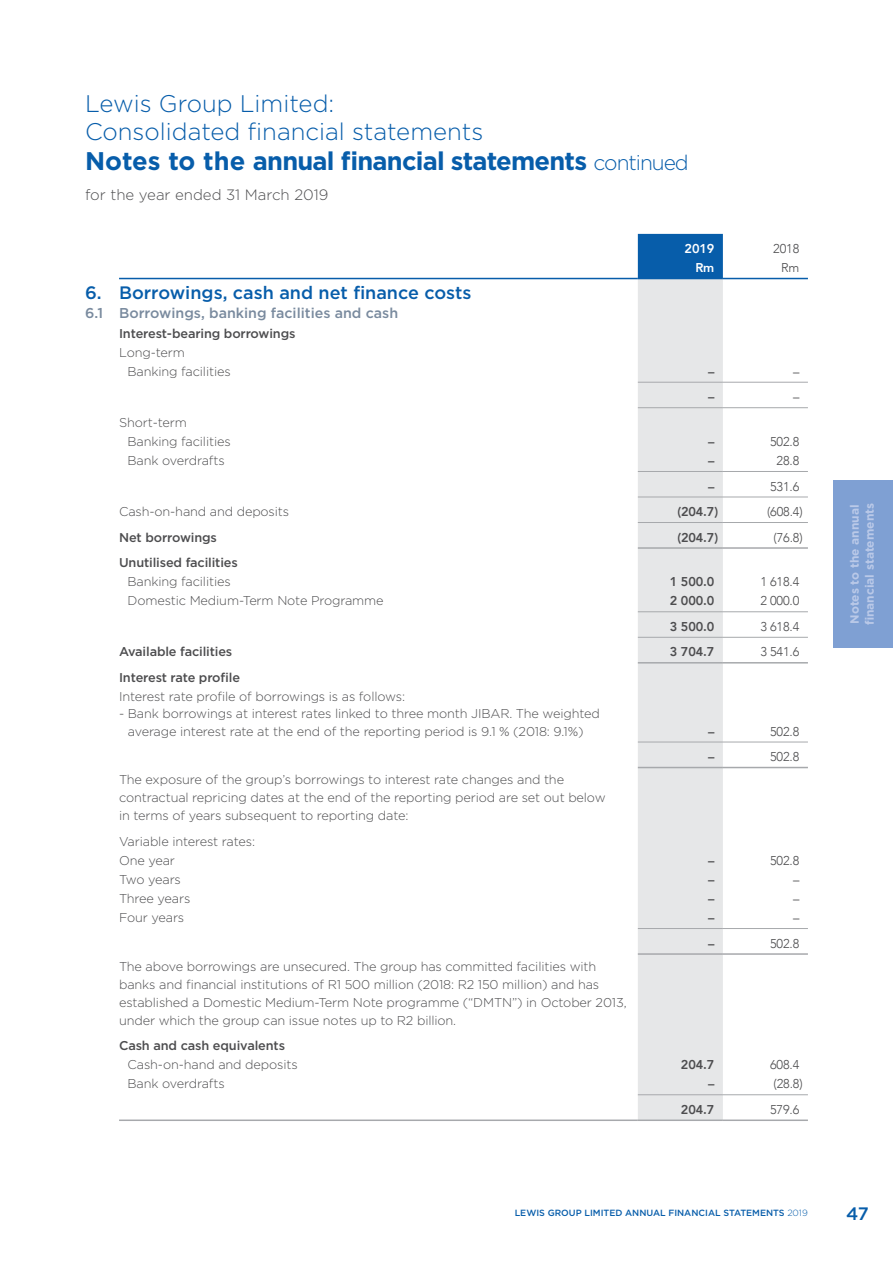
<style>
.page{position:relative;width:893px;height:1263px;background:#fff}
.page>*{position:absolute;margin:0;border:0;box-sizing:border-box;transform-origin:0 0}
.t1{font:700 25.5px "Gotham";letter-spacing:-.03em;color:#075daa}
.t2{font:300 24px/28.2px "Gotham";color:#075daa}
.t3{font:500 18px "Gotham";color:#075daa}
.t4{font:300 15px "Gotham";color:#4d4d4f}
.t5{font:500 14.25px "Gotham";color:#798a9e}
.t6{font:300 12.75px/18px "Gotham";letter-spacing:-.01em;color:#4d4d4f}
.t7{font:500 12.75px "Gotham";letter-spacing:-.01em;color:#4d4d4f}
.t8{font:300 12.75px "Avenir";letter-spacing:-.01em;color:#4d4d4f}
.t9{font:800 12.75px "Avenir";letter-spacing:-.01em;color:#4d4d4f}
.t10{font:800 12.75px "Avenir";letter-spacing:-.01em;color:#fff}
.t11{font:700 12px/15px "Gotham";color:#bac9e8}
.t12{font:500 9px "Gotham";color:#075daa}
.s1{font-weight:300;font-size:21px}
.s2{font-weight:300}
</style>
<div class="page">
<div style="left:833px;top:480px;width:60px;height:168px;background:#7fa0d3"></div>
<div style="left:638px;top:234px;width:85px;height:44px;background:#075daa"></div>
<div style="left:638px;top:279px;width:85px;height:840px;background:#e6e7e8"></div>
<hr style="left:119px;top:278px;width:519px;height:1px;background:#075daa">
<hr style="left:638px;top:278px;width:85px;height:1px;background:#075daa">
<hr style="left:723px;top:278px;width:85px;height:1px;background:#075daa">
<hr style="left:119px;top:1119px;width:519px;height:2px;background:#a7a9ac">
<hr style="left:638px;top:1119px;width:85px;height:2px;background:#a7a9ac">
<hr style="left:723px;top:1119px;width:85px;height:2px;background:#a7a9ac">
<hr style="left:638px;top:928px;width:85px;height:1px;background:#a7a9ac">
<hr style="left:723px;top:928px;width:85px;height:1px;background:#a7a9ac">
<hr style="left:638px;top:953px;width:85px;height:2px;background:#a7a9ac">
<hr style="left:723px;top:953px;width:85px;height:2px;background:#a7a9ac">
<hr style="left:638px;top:742px;width:85px;height:1px;background:#a7a9ac">
<hr style="left:723px;top:742px;width:85px;height:1px;background:#a7a9ac">
<hr style="left:638px;top:767px;width:85px;height:1px;background:#a7a9ac">
<hr style="left:723px;top:767px;width:85px;height:1px;background:#a7a9ac">
<hr style="left:638px;top:611px;width:85px;height:1px;background:#a7a9ac">
<hr style="left:723px;top:611px;width:85px;height:1px;background:#a7a9ac">
<hr style="left:638px;top:637px;width:85px;height:1px;background:#a7a9ac">
<hr style="left:723px;top:637px;width:85px;height:1px;background:#a7a9ac">
<hr style="left:638px;top:522px;width:85px;height:1px;background:#a7a9ac">
<hr style="left:723px;top:522px;width:85px;height:1px;background:#a7a9ac">
<hr style="left:638px;top:547px;width:85px;height:2px;background:#a7a9ac">
<hr style="left:723px;top:547px;width:85px;height:2px;background:#a7a9ac">
<hr style="left:638px;top:662px;width:85px;height:1px;background:#a7a9ac">
<hr style="left:723px;top:662px;width:85px;height:1px;background:#a7a9ac">
<hr style="left:638px;top:471px;width:85px;height:1px;background:#a7a9ac">
<hr style="left:723px;top:471px;width:85px;height:1px;background:#a7a9ac">
<hr style="left:638px;top:497px;width:85px;height:1px;background:#a7a9ac">
<hr style="left:723px;top:497px;width:85px;height:1px;background:#a7a9ac">
<hr style="left:638px;top:382px;width:85px;height:1px;background:#a7a9ac">
<hr style="left:723px;top:382px;width:85px;height:1px;background:#a7a9ac">
<hr style="left:638px;top:407px;width:85px;height:1px;background:#a7a9ac">
<hr style="left:723px;top:407px;width:85px;height:1px;background:#a7a9ac">
<hr style="left:638px;top:1094px;width:85px;height:1px;background:#a7a9ac">
<hr style="left:723px;top:1094px;width:85px;height:1px;background:#a7a9ac">
<h2 class="t2" style="left:85px;top:88px;width:400px">Lewis Group Limited:<br>Consolidated financial statements</h2>
<h1 class="t1" style="left:85px;top:144px;width:605px">Notes to the annual financial statements <span class="s1">continued</span></h1>
<p class="t4" style="left:85px;top:185px;width:245px">for the year ended 31 March 2019</p>
<h3 class="t3" style="left:85px;top:281px;width:388px">6. Borrowings, cash and net finance costs</h3>
<p class="t5" style="left:85px;top:304px;width:315px">6.1 Borrowings, banking facilities and cash</p>
<p class="t7" style="left:119px;top:325px;width:178px">Interest-bearing borrowings</p>
<p class="t6" style="left:128px;top:342px;width:105px;line-height:19.2px;text-indent:-9px">Long-term<br>Banking facilities</p>
<p class="t6" style="left:128px;top:412px;width:105px;line-height:19.2px;text-indent:-9px">Short-term<br>Banking facilities</p>
<p class="t10" style="left:685px;top:239px;width:31px">2019</p>
<p class="t8" style="left:773px;top:241px;width:28px">2018</p>
<p class="t10" style="left:695px;top:258px;width:20px">Rm</p>
<p class="t8" style="left:781px;top:260px;width:20px">Rm</p>
<p class="t9" style="left:708px;top:361px;width:8px">–</p>
<p class="t8" style="left:793px;top:364px;width:8px">–</p>
<p class="t9" style="left:708px;top:387px;width:8px">–</p>
<p class="t8" style="left:793px;top:389px;width:8px">–</p>
<p class="t9" style="left:708px;top:432px;width:8px">–</p>
<p class="t8" style="left:770px;top:434px;width:31px">502.8</p>
<p class="t6" style="left:128px;top:451px;width:99px">Bank overdrafts</p>
<p class="t9" style="left:708px;top:451px;width:8px">–</p>
<p class="t8" style="left:777px;top:453px;width:24px">28.8</p>
<p class="t9" style="left:708px;top:476px;width:8px">–</p>
<p class="t8" style="left:770px;top:479px;width:31px">531.6</p>
<p class="t6" style="left:119px;top:502px;width:172px">Cash-on-hand and deposits</p>
<p class="t9" style="left:677px;top:502px;width:42px">(204.7)</p>
<p class="t8" style="left:767px;top:504px;width:37px">(608.4)</p>
<p class="t7" style="left:119px;top:529px;width:99px">Net borrowings</p>
<p class="t9" style="left:677px;top:527px;width:42px">(204.7)</p>
<p class="t8" style="left:773px;top:530px;width:31px">(76.8)</p>
<p class="t7" style="left:119px;top:554px;width:120px">Unutilised facilities</p>
<p class="t6" style="left:128px;top:572px;width:105px">Banking facilities</p>
<p class="t9" style="left:670px;top:572px;width:46px">1 500.0</p>
<p class="t8" style="left:760px;top:574px;width:41px">1 618.4</p>
<p class="t6" style="left:128px;top:591px;width:258px">Domestic Medium-Term Note Programme</p>
<p class="t9" style="left:670px;top:591px;width:46px">2 000.0</p>
<p class="t8" style="left:760px;top:593px;width:41px">2 000.0</p>
<p class="t9" style="left:670px;top:616px;width:46px">3 500.0</p>
<p class="t8" style="left:760px;top:619px;width:41px">3 618.4</p>
<p class="t7" style="left:119px;top:643px;width:115px">Available facilities</p>
<p class="t9" style="left:670px;top:642px;width:46px">3 704.7</p>
<p class="t8" style="left:760px;top:644px;width:41px">3 541.6</p>
<p class="t7" style="left:119px;top:669px;width:122px">Interest rate profile</p>
<p class="t6" style="left:119px;top:687px;width:287px">Interest rate profile of borrowings is as follows:</p>
<p class="t6" style="left:119px;top:704px;width:482px;text-align:center">- Bank borrowings at interest rates linked to three month JIBAR. The weighted average interest rate at the end of the reporting period is 9.1 % (2018: 9.1%)</p>
<p class="t9" style="left:708px;top:721px;width:8px">–</p>
<p class="t8" style="left:770px;top:724px;width:31px">502.8</p>
<p class="t9" style="left:708px;top:747px;width:8px">–</p>
<p class="t8" style="left:770px;top:749px;width:31px">502.8</p>
<p class="t6" style="left:119px;top:770px;width:488px">The exposure of the group’s borrowings to interest rate changes and the contractual repricing dates at the end of the reporting period are set out below in terms of years subsequent to reporting date:</p>
<p class="t6" style="left:119px;top:831px;width:138px;line-height:19.2px">Variable interest rates:<br>One year</p>
<p class="t9" style="left:708px;top:850px;width:8px">–</p>
<p class="t8" style="left:770px;top:853px;width:31px">502.8</p>
<p class="t6" style="left:119px;top:870px;width:63px">Two years</p>
<p class="t9" style="left:708px;top:869px;width:8px">–</p>
<p class="t8" style="left:793px;top:872px;width:8px">–</p>
<p class="t6" style="left:119px;top:889px;width:73px">Three years</p>
<p class="t9" style="left:708px;top:888px;width:8px">–</p>
<p class="t8" style="left:793px;top:891px;width:8px">–</p>
<p class="t6" style="left:119px;top:908px;width:67px">Four years</p>
<p class="t9" style="left:708px;top:908px;width:8px">–</p>
<p class="t8" style="left:793px;top:910px;width:8px">–</p>
<p class="t9" style="left:708px;top:933px;width:8px">–</p>
<p class="t8" style="left:770px;top:936px;width:31px">502.8</p>
<p class="t6" style="left:119px;top:957px;width:509px">The above borrowings are unsecured. The group has committed facilities with banks and financial institutions of R1 500 million (2018: R2 150 million) and has established a Domestic Medium-Term Note programme (“DMTN”) in October 2013, under which the group can issue notes up to R2 billion.</p>
<p class="t7" style="left:119px;top:1037px;width:167px">Cash and cash equivalents</p>
<p class="t6" style="left:128px;top:1055px;width:172px">Cash-on-hand and deposits</p>
<p class="t9" style="left:681px;top:1055px;width:35px">204.7</p>
<p class="t8" style="left:770px;top:1057px;width:31px">608.4</p>
<p class="t6" style="left:128px;top:1074px;width:99px">Bank overdrafts</p>
<p class="t9" style="left:708px;top:1074px;width:8px">–</p>
<p class="t8" style="left:773px;top:1076px;width:31px">(28.8)</p>
<p class="t9" style="left:681px;top:1099px;width:35px">204.7</p>
<p class="t8" style="left:770px;top:1102px;width:31px">579.6</p>
<p class="t11" style="left:847px;top:625px;width:124px;rotate:-90deg">Notes to the annual financial statements</p>
<p class="t12" style="left:515px;top:1207px;width:295px">LEWIS GROUP LIMITED ANNUAL FINANCIAL STATEMENTS <span class="s2">2019</span></p>
<h3 class="t3" style="left:846px;top:1201px;width:24px">47</h3>
</div>
